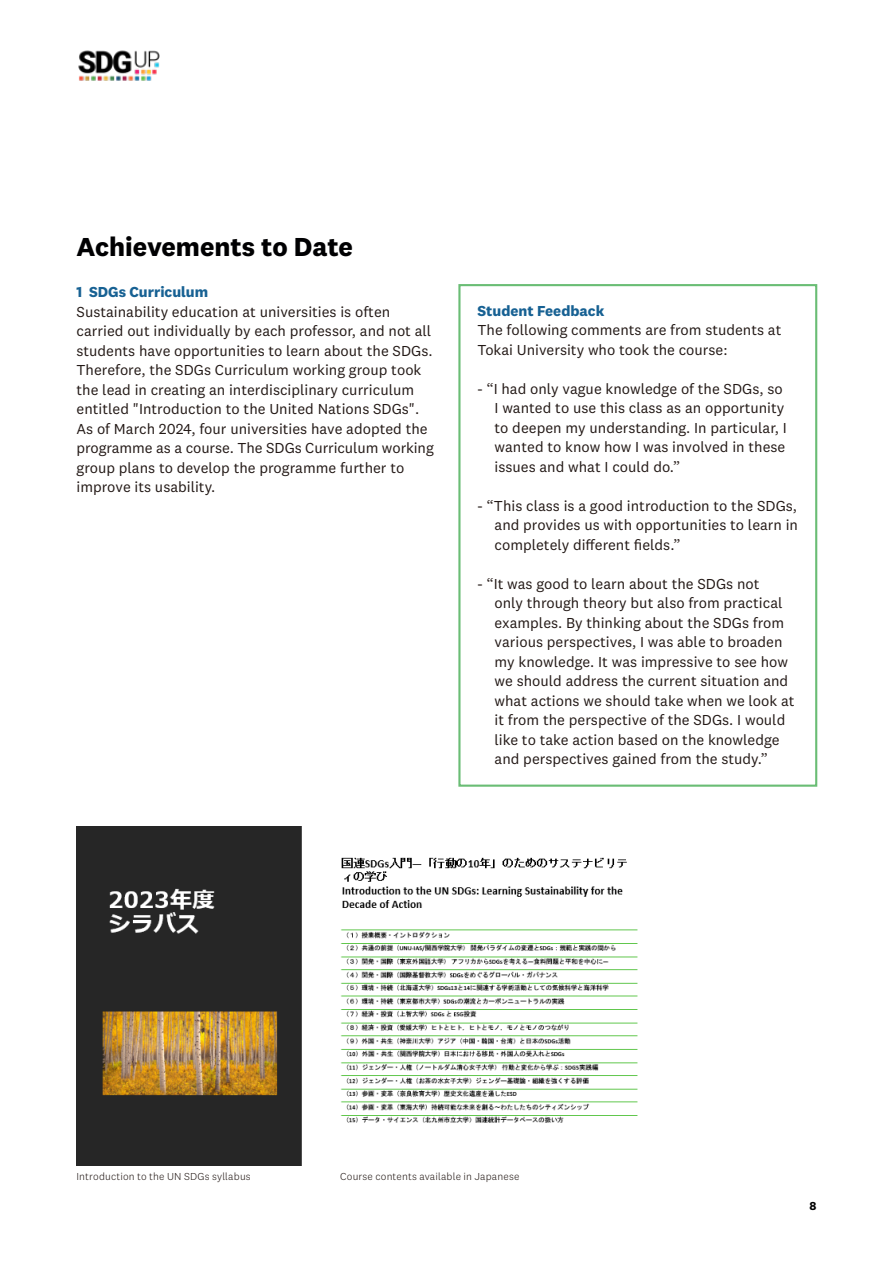
<style>
.page{position:relative;width:893px;height:1263px;background:#fff}
.page>*{position:absolute;margin:0;border:0;box-sizing:border-box;transform-origin:0 0}
.大タイトル{font:700 27px "National 2";color:#000002}
.各大学本文{font:15px/19.5px "National 2";color:#231916}
.各大学_タイトル10pt{font:700 15px "National 2";color:#176193}
.各大学本文-2{font:700 15px "National 2";color:#176193}
.t1{font:700 12px "National 2";color:#000002}
.写真キャプション{font:300 10.5px "National 2";letter-spacing:.015em;color:#231916}
</style>
<div class="page">
<img style="left:78px;top:50px;width:82px;height:31px">
<img style="left:77px;top:826px;width:561px;height:339px">
<div style="left:458px;top:284px;width:359px;height:503px;border:2px solid #6abd75"></div>
<p class="大タイトル" style="left:77px;top:230px;width:278px">Achievements to Date</p>
<p class="各大学_タイトル10pt" style="left:77px;top:283px;width:133px">1 SDGs Curriculum</p>
<p class="各大学本文" style="left:77px;top:302px;width:358px">Sustainability education at universities is often carried out individually by each professor, and not all students have opportunities to learn about the SDGs.</p>
<p class="各大学本文" style="left:77px;top:360px;width:359px">Therefore, the SDGs Curriculum working group took the lead in creating an interdisciplinary curriculum entitled "Introduction to the United Nations SDGs".<br>As of March 2024, four universities have adopted the programme as a course. The SDGs Curriculum working group plans to develop the programme further to improve its usability.</p>
<p class="各大学本文-2" style="left:477px;top:301px;width:128px">Student Feedback</p>
<p class="各大学本文" style="left:477px;top:320px;width:305px">The following comments are from students at<br>Tokai University who took the course:</p>
<p class="各大学本文" style="left:495px;top:379px;width:294px;text-indent:-17px">- “I had only vague knowledge of the SDGs, so I wanted to use this class as an opportunity to deepen my understanding. In particular, I wanted to know how I was involved in these issues and what I could do.”</p>
<p class="各大学本文" style="left:495px;top:496px;width:305px;text-align:justify;text-indent:-17px">- “This class is a good introduction to the SDGs, and provides us with opportunities to learn in completely different fields.”</p>
<p class="各大学本文" style="left:495px;top:574px;width:302px;text-indent:-17px">- “It was good to learn about the SDGs not<br>only through theory but also from practical examples. By thinking about the SDGs from various perspectives, I was able to broaden my knowledge. It was impressive to see how we should address the current situation and what actions we should take when we look at it from the perspective of the SDGs. I would like to take action based on the knowledge and perspectives gained from the study.”</p>
<p class="写真キャプション" style="left:77px;top:1171px;width:176px">Introduction to the UN SDGs syllabus</p>
<p class="写真キャプション" style="left:340px;top:1171px;width:181px">Course contents available in Japanese</p>
<p class="t1" style="left:809px;top:1198px;width:8px">8</p>
</div>
